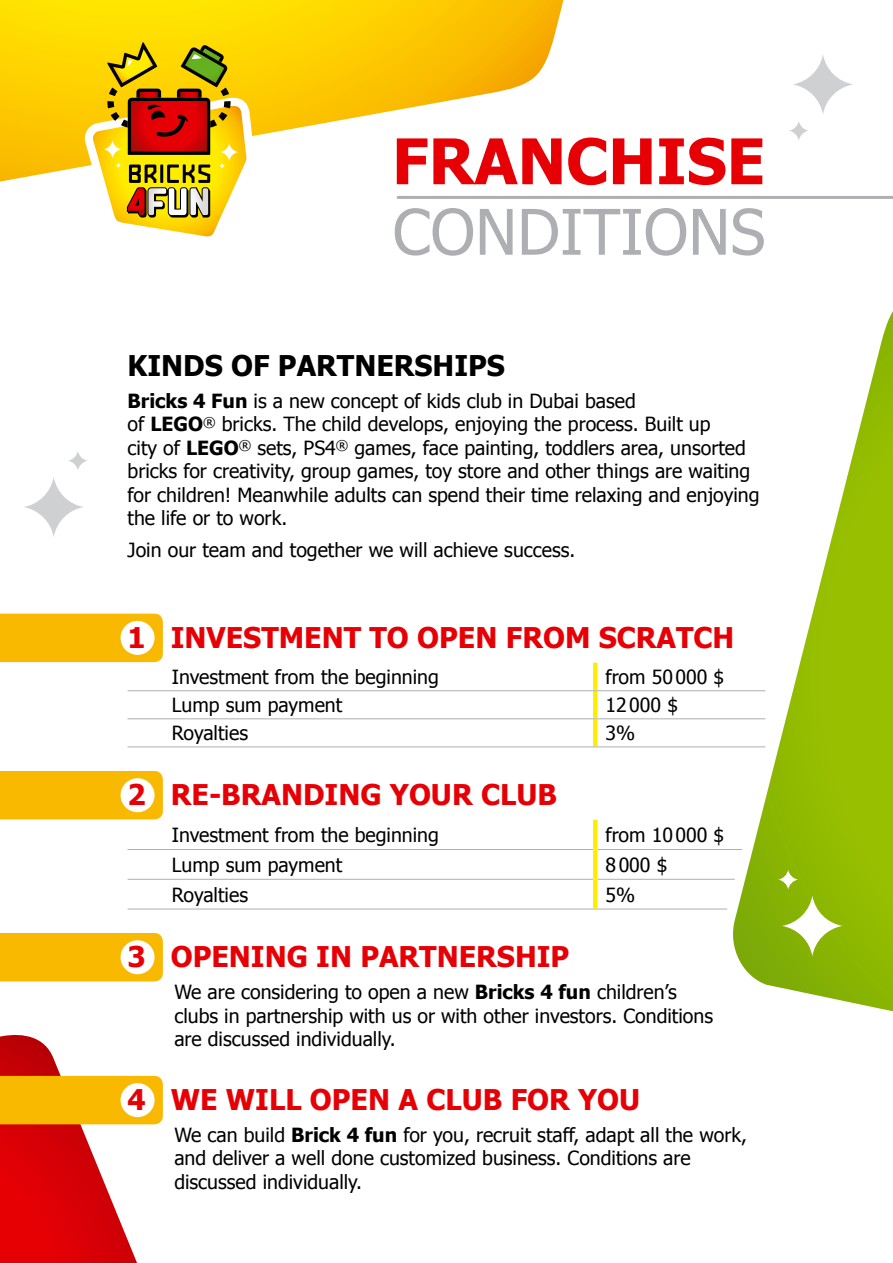
<style>
.page{position:relative;width:893px;height:1263px;background:#fff}
.page>*{position:absolute;margin:0;border:0;box-sizing:border-box;transform-origin:0 0}
.t1{font:63px "Tahoma";color:#aeafb2}
.t2{font:700 63px "Tahoma";color:#e60005}
.t3{font:700 28.5px "Tahoma";color:#e60005}
.t4{font:700 28.5px "Tahoma";color:#000}
.t5{font:19.5px/23.4px "Tahoma";color:#000}
.s1{font-weight:700}
</style>
<div class="page">
<div style="left:0;top:614px;width:163px;height:48px;background:#f9b900"></div>
<div style="left:121px;top:621px;width:34px;height:34px;background:#fff;border-radius:50%"></div>
<div style="left:0;top:771px;width:163px;height:48px;background:#f9b900"></div>
<div style="left:121px;top:778px;width:34px;height:34px;background:#fff;border-radius:50%"></div>
<div style="left:0;top:933px;width:163px;height:48px;background:#f9b900"></div>
<div style="left:121px;top:940px;width:34px;height:34px;background:#fff;border-radius:50%"></div>
<svg style="left:0;top:1034px;width:163px;height:229px"></svg>
<div style="left:121px;top:1083px;width:34px;height:34px;background:#fff;border-radius:50%"></div>
<svg style="left:0;top:0;width:564px;height:199px"></svg>
<svg style="left:78px;top:42px;width:177px;height:195px"></svg>
<div style="left:593px;top:663px;width:5px;height:27px;background:#ffed00"></div>
<div style="left:593px;top:691px;width:5px;height:27px;background:#ffed00"></div>
<div style="left:593px;top:719px;width:5px;height:27px;background:#ffed00"></div>
<hr style="left:128px;top:690px;width:467px;height:1px;background:#aeafb2">
<hr style="left:595px;top:690px;width:170px;height:1px;background:#aeafb2">
<hr style="left:128px;top:718px;width:467px;height:1px;background:#aeafb2">
<hr style="left:595px;top:718px;width:170px;height:1px;background:#aeafb2">
<hr style="left:128px;top:746px;width:467px;height:1px;background:#aeafb2">
<hr style="left:595px;top:746px;width:170px;height:1px;background:#aeafb2">
<hr style="left:128px;top:849px;width:465px;height:1px;background:#aeafb2">
<hr style="left:598px;top:849px;width:167px;height:1px;background:#aeafb2">
<hr style="left:128px;top:879px;width:465px;height:1px;background:#aeafb2">
<hr style="left:598px;top:879px;width:167px;height:1px;background:#aeafb2">
<hr style="left:128px;top:909px;width:467px;height:1px;background:#aeafb2">
<hr style="left:595px;top:909px;width:170px;height:1px;background:#aeafb2">
<div style="left:593px;top:820px;width:5px;height:29px;background:#ffed00"></div>
<div style="left:593px;top:849px;width:5px;height:30px;background:#ffed00"></div>
<div style="left:593px;top:879px;width:5px;height:30px;background:#ffed00"></div>
<hr style="left:398px;top:196px;width:495px;height:3px;background:#aeafb2">
<svg style="left:789px;top:55px;width:64px;height:85px"></svg>
<svg style="left:24px;top:451px;width:63px;height:86px"></svg>
<svg style="left:710px;top:311px;width:183px;height:701px"></svg>
<svg style="left:778px;top:870px;width:65px;height:86px"></svg>
<h1 class="t2" style="left:392px;top:117px;width:375px">FRANCHISE</h1>
<h1 class="t1" style="left:393px;top:190px;width:374px">CONDITIONS</h1>
<h2 class="t4" style="left:128px;top:346px;width:247px">KIN DS OF PARTNERSHI</h2>
<h2 class="t4" style="left:468px;top:346px;width:35px">PS</h2>
<p class="t5" style="left:128px;top:388px;width:633px"><span class="s1">BRICKS 4 FUN</span> is a new concept of kids club in Dubai based<br>of <span class="s1">LEGO</span><sup>®</sup> bricks. The child develops, enjoying the process. Built up<br>city of <span class="s1">LEGO</span><sup>®</sup> sets, PS4<sup>®</sup> games, face painting, toddlers area, unsorted bricks for creativity, group games, toy store and other things are waiting for children! Meanwhile adults can spend their time relaxing and enjoying the life or to work.</p>
<p class="t5" style="left:128px;top:537px;width:449px">Join our team and together we will achieve success.</p>
<h2 class="t3" style="left:128px;top:618px;width:492px">1 INVESTMENT TO OPEN FROM SCRA</h2>
<h2 class="t3" style="left:676px;top:618px;width:38px">TCH</h2>
<p class="t5" style="left:172px;top:664px;width:269px">Investment from the beginning</p>
<p class="t5" style="left:606px;top:664px;width:120px">from 50000 $</p>
<p class="t5" style="left:172px;top:692px;width:172px">Lump sum payment</p>
<p class="t5" style="left:606px;top:692px;width:74px">12000 $</p>
<p class="t5" style="left:172px;top:721px;width:78px">Royalties</p>
<p class="t5" style="left:606px;top:721px;width:31px">3%</p>
<h2 class="t3" style="left:128px;top:775px;width:115px">2 RE-BRAN</h2>
<h2 class="t3" style="left:303px;top:775px;width:41px">DING</h2>
<h2 class="t3" style="left:390px;top:775px;width:166px">YOUR CLUB</h2>
<p class="t5" style="left:172px;top:822px;width:269px">Investment from the beginning</p>
<p class="t5" style="left:606px;top:822px;width:120px">from 10000 $</p>
<p class="t5" style="left:172px;top:852px;width:172px">Lump sum payment</p>
<p class="t5" style="left:606px;top:852px;width:63px">8000 $</p>
<p class="t5" style="left:172px;top:882px;width:78px">Royalties</p>
<p class="t5" style="left:606px;top:882px;width:31px">5%</p>
<h2 class="t3" style="left:128px;top:937px;width:104px">3 OPENING</h2>
<h2 class="t3" style="left:316px;top:937px;width:140px">IN PARTNERSHI</h2>
<h2 class="t3" style="left:550px;top:937px;width:20px">P</h2>
<p class="t5" style="left:174px;top:980px;width:540px">We are considering to open a new <span class="s1">BRICKS 4 FUN</span> children’s clubs in partnership with us or with other investors. Conditions are discussed individually.</p>
<h2 class="t3" style="left:128px;top:1080px;width:119px">4 WE WILL</h2>
<h2 class="t3" style="left:310px;top:1080px;width:332px">OPEN A CLUB FOR YOU</h2>
<p class="t5" style="left:174px;top:1122px;width:574px">We can build <span class="s1">BRICK 4 FUN</span> for you, recruit staff, adapt all the work, and deliver a well done customized business. Conditions are discussed individually.</p>
</div>
